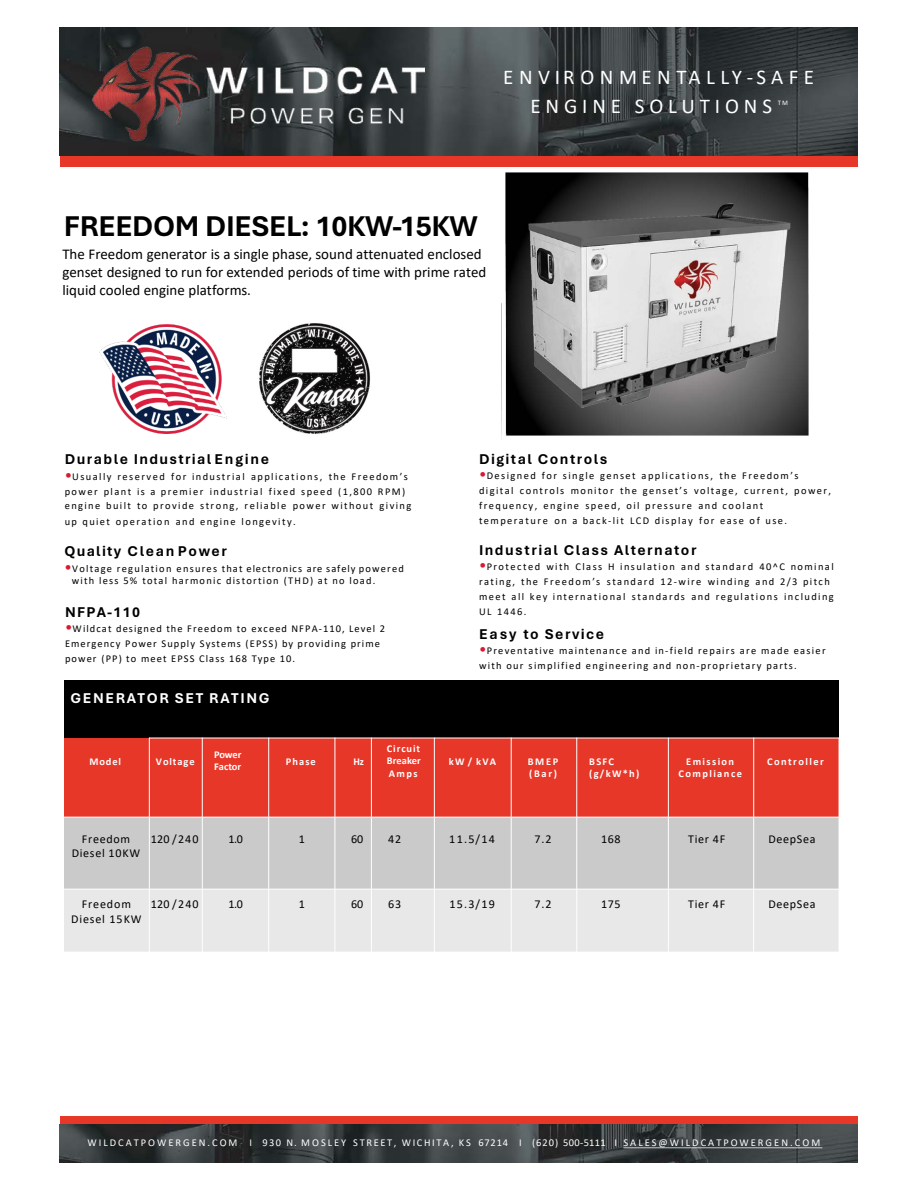
<style>
.page{position:relative;width:918px;height:1188px;background:#fff}
.page>*{position:absolute;margin:0;border:0;box-sizing:border-box;transform-origin:0 0}
.t1{font:700 30px "Aptos";letter-spacing:-.01em;color:#000}
.t2{font:21px/28.5px "Calibri";letter-spacing:.235em;color:#fff}
.t3{font:15px/18px "Calibri";color:#000}
.t4{font:700 15px "Aptos";letter-spacing:.1em;color:#000}
.t5{font:700 15px "Aptos";letter-spacing:.11em;color:#fff}
.t6{font:12px/14.4px "Calibri";letter-spacing:.06em;color:#000;text-align:center}
.t7{font:10.5px/15px "Calibri";letter-spacing:.13em;color:#000}
.t8{font:10.5px/15px "Calibri";letter-spacing:.1em;color:#000}
.t9{font:10.5px "Calibri";letter-spacing:.185em;color:#fff}
.t10{font:700 10.5px/12.6px "Calibri";letter-spacing:.12em;color:#fff}
.t11{font:700 10.5px/12.6px "Calibri";letter-spacing:-.005em;color:#fff}
.t12{font:700 10.5px "Calibri";letter-spacing:.085em;color:#fff}
.t13{font:6.9px "Calibri";color:#fff}
.s1{font-size:15px;color:#da1a31}
</style>
<div class="page">
<div style="left:60px;top:1117px;width:798px;height:25px;background:#e73729"></div>
<img style="left:60px;top:1125px;width:798px;height:37px">
<div style="left:60px;top:156px;width:797px;height:11px;background:#e73729"></div>
<img style="left:60px;top:27px;width:797px;height:129px">
<img style="left:76px;top:45px;width:349px;height:98px">
<svg style="left:623px;top:1147px;width:199px;height:1px"></svg>
<img style="left:505px;top:172px;width:304px;height:264px">
<div style="left:64px;top:681px;width:690px;height:57px;background:#000"></div>
<div style="left:754px;top:681px;width:85px;height:57px;background:#000"></div>
<div style="left:64px;top:738px;width:85px;height:79px;background:#e73729"></div>
<div style="left:149px;top:738px;width:53px;height:79px;background:#e73729"></div>
<div style="left:202px;top:738px;width:67px;height:79px;background:#e73729"></div>
<div style="left:269px;top:738px;width:66px;height:79px;background:#e73729"></div>
<div style="left:335px;top:738px;width:36px;height:79px;background:#e73729"></div>
<div style="left:371px;top:738px;width:63px;height:79px;background:#e73729"></div>
<div style="left:434px;top:738px;width:77px;height:79px;background:#e73729"></div>
<div style="left:511px;top:738px;width:66px;height:79px;background:#e73729"></div>
<div style="left:577px;top:738px;width:91px;height:79px;background:#e73729"></div>
<div style="left:668px;top:738px;width:86px;height:79px;background:#e73729"></div>
<div style="left:754px;top:738px;width:85px;height:79px;background:#e73729"></div>
<div style="left:64px;top:817px;width:85px;height:72px;background:#cacaca"></div>
<div style="left:149px;top:817px;width:53px;height:72px;background:#cacaca"></div>
<div style="left:202px;top:817px;width:67px;height:72px;background:#cacaca"></div>
<div style="left:269px;top:817px;width:66px;height:72px;background:#cacaca"></div>
<div style="left:335px;top:817px;width:36px;height:72px;background:#cacaca"></div>
<div style="left:371px;top:817px;width:63px;height:72px;background:#cacaca"></div>
<div style="left:434px;top:817px;width:77px;height:72px;background:#cacaca"></div>
<div style="left:511px;top:817px;width:66px;height:72px;background:#cacaca"></div>
<div style="left:577px;top:817px;width:91px;height:72px;background:#cacaca"></div>
<div style="left:668px;top:817px;width:86px;height:72px;background:#cacaca"></div>
<div style="left:754px;top:817px;width:85px;height:72px;background:#cacaca"></div>
<div style="left:64px;top:889px;width:85px;height:63px;background:#e8e8e8"></div>
<div style="left:149px;top:889px;width:53px;height:63px;background:#e8e8e8"></div>
<div style="left:202px;top:889px;width:67px;height:63px;background:#e8e8e8"></div>
<div style="left:269px;top:889px;width:66px;height:63px;background:#e8e8e8"></div>
<div style="left:335px;top:889px;width:36px;height:63px;background:#e8e8e8"></div>
<div style="left:371px;top:889px;width:63px;height:63px;background:#e8e8e8"></div>
<div style="left:434px;top:889px;width:77px;height:63px;background:#e8e8e8"></div>
<div style="left:511px;top:889px;width:66px;height:63px;background:#e8e8e8"></div>
<div style="left:577px;top:889px;width:91px;height:63px;background:#e8e8e8"></div>
<div style="left:668px;top:889px;width:86px;height:63px;background:#e8e8e8"></div>
<div style="left:754px;top:889px;width:85px;height:63px;background:#e8e8e8"></div>
<hr style="left:149px;top:738px;width:1px;height:79px;background:#fff">
<hr style="left:149px;top:817px;width:1px;height:136px;background:#fff">
<hr style="left:202px;top:738px;width:1px;height:79px;background:#fff">
<hr style="left:202px;top:817px;width:1px;height:136px;background:#fff">
<hr style="left:268px;top:738px;width:1px;height:79px;background:#fff">
<hr style="left:268px;top:817px;width:1px;height:136px;background:#fff">
<hr style="left:335px;top:738px;width:1px;height:79px;background:#fff">
<hr style="left:335px;top:817px;width:1px;height:136px;background:#fff">
<hr style="left:371px;top:738px;width:1px;height:79px;background:#fff">
<hr style="left:371px;top:817px;width:1px;height:136px;background:#fff">
<hr style="left:434px;top:738px;width:1px;height:79px;background:#fff">
<hr style="left:434px;top:817px;width:1px;height:136px;background:#fff">
<hr style="left:511px;top:738px;width:1px;height:79px;background:#fff">
<hr style="left:511px;top:817px;width:1px;height:136px;background:#fff">
<hr style="left:576px;top:738px;width:1px;height:79px;background:#fff">
<hr style="left:576px;top:817px;width:1px;height:136px;background:#fff">
<hr style="left:668px;top:738px;width:1px;height:215px;background:#fff">
<hr style="left:753px;top:738px;width:1px;height:215px;background:#fff">
<hr style="left:149px;top:738px;width:519px;height:1px;background:#fff">
<hr style="left:668px;top:738px;width:171px;height:1px;background:#fff">
<hr style="left:64px;top:817px;width:604px;height:1px;background:#fff">
<hr style="left:668px;top:817px;width:171px;height:1px;background:#fff">
<hr style="left:64px;top:889px;width:604px;height:1px;background:#fff">
<hr style="left:668px;top:889px;width:171px;height:1px;background:#fff">
<img style="left:99px;top:324px;width:127px;height:110px">
<img style="left:259px;top:323px;width:111px;height:111px">
<h2 class="t2" style="left:530px;top:62px;width:285px;text-indent:-27px">ENVIRONMENTALLY-SAFE<br>ENGINE SOLUTIONS</h2>
<p class="t13" style="left:778px;top:97px;width:12px">TM</p>
<h1 class="t1" style="left:64px;top:206px;width:415px">FREEDOM DIESEL: 10KW-15KW</h1>
<h3 class="t3" style="left:62px;top:244px;width:425px">The Freedom generator is a single phase, sound attenuated enclosed genset designed to run for extended periods of time with prime rated liquid cooled engine platforms.</h3>
<h3 class="t4" style="left:65px;top:449px;width:206px">Durable Industrial Engine</h3>
<p class="t7" style="left:65px;top:468px;width:348px"><span class="s1">•</span>Usually reserved for industrial applications, the Freedom’s power plant is a premier industrial fixed speed (1,800 RPM) engine built to provide strong, reliable power without giving up quiet operation and engine longevity.</p>
<h3 class="t4" style="left:65px;top:541px;width:164px">Quality Clean Power</h3>
<p class="t7" style="left:72px;top:562px;width:334px;line-height:12.6px;text-indent:-7px"><span class="s1">•</span>Voltage regulation ensures that electronics are safely powered with less 5% total harmonic distortion (THD) at no load.</p>
<h3 class="t4" style="left:65px;top:602px;width:77px">NFPA-110</h3>
<p class="t8" style="left:65px;top:621px;width:322px"><span class="s1">•</span>Wildcat designed the Freedom to exceed NFPA-110, Level 2<br>Emergency Power Supply Systems (EPSS) by providing prime power (PP) to meet EPSS Class 168 Type 10.</p>
<h3 class="t5" style="left:70px;top:688px;width:201px">GENERATOR SET RATING</h3>
<p class="t10" style="left:89px;top:755px;width:33px">Model</p>
<p class="t12" style="left:156px;top:754px;width:40px">Voltage</p>
<p class="t11" style="left:214px;top:748px;width:29px">Power<br>Factor</p>
<p class="t10" style="left:286px;top:755px;width:32px">Phase</p>
<p class="t10" style="left:353px;top:755px;width:12px">Hz</p>
<p class="t10" style="left:387px;top:742px;width:36px;text-align:justify">Circuit Breaker Amps</p>
<h3 class="t4" style="left:479px;top:449px;width:130px">Digital Controls</h3>
<p class="t7" style="left:479px;top:468px;width:354px"><span class="s1">•</span>Designed for single genset applications, the Freedom’s digital controls monitor the genset’s voltage, current, power, frequency, engine speed, oil pressure and coolant temperature on a back-lit LCD display for ease of use.</p>
<h3 class="t4" style="left:479px;top:540px;width:219px">Industrial Class Alternator</h3>
<p class="t7" style="left:479px;top:559px;width:356px"><span class="s1">•</span>Protected with Class H insulation and standard 40^C nominal rating, the Freedom’s standard 12-wire winding and 2/3 pitch meet all key international standards and regulations including UL 1446.</p>
<h3 class="t4" style="left:479px;top:624px;width:127px">Easy to Service</h3>
<p class="t7" style="left:479px;top:643px;width:348px"><span class="s1">•</span>Preventative maintenance and in-field repairs are made easier with our simplified engineering and non-proprietary parts.</p>
<p class="t10" style="left:449px;top:755px;width:49px">kW / kVA</p>
<p class="t10" style="left:528px;top:755px;width:32px">BMEP (Bar)</p>
<p class="t10" style="left:589px;top:755px;width:52px">BSFC (g/kW*h)</p>
<p class="t10" style="left:678px;top:755px;width:65px;text-align:center">Emission<br>Compliance</p>
<p class="t10" style="left:767px;top:755px;width:58px">Controller</p>
<p class="t6" style="left:72px;top:831px;width:70px">Freedom<br>Diesel 10KW</p>
<p class="t6" style="left:151px;top:831px;width:49px">120 /240</p>
<p class="t6" style="left:228px;top:831px;width:16px">1.0</p>
<p class="t6" style="left:299px;top:831px;width:8px">1</p>
<p class="t6" style="left:351px;top:831px;width:14px">60</p>
<p class="t6" style="left:388px;top:831px;width:15px">42</p>
<p class="t6" style="left:449px;top:831px;width:47px">11.5/14</p>
<p class="t6" style="left:534px;top:831px;width:19px">7.2</p>
<p class="t6" style="left:601px;top:831px;width:21px">168</p>
<p class="t6" style="left:688px;top:831px;width:39px">Tier 4F</p>
<p class="t6" style="left:768px;top:831px;width:49px">DeepSea</p>
<p class="t6" style="left:71px;top:897px;width:72px">Freedom<br>Diesel 15KW</p>
<p class="t6" style="left:151px;top:897px;width:49px">120 /240</p>
<p class="t6" style="left:228px;top:897px;width:16px">1.0</p>
<p class="t6" style="left:299px;top:897px;width:8px">1</p>
<p class="t6" style="left:351px;top:897px;width:14px">60</p>
<p class="t6" style="left:388px;top:897px;width:15px">63</p>
<p class="t6" style="left:449px;top:897px;width:47px">15.3/19</p>
<p class="t6" style="left:534px;top:897px;width:19px">7.2</p>
<p class="t6" style="left:601px;top:897px;width:21px">175</p>
<p class="t6" style="left:688px;top:897px;width:39px">Tier 4F</p>
<p class="t6" style="left:768px;top:897px;width:49px">DeepSea</p>
<p class="t9" style="left:87px;top:1135px;width:734px">WILDCATPOWERGEN.COM I 930 N. MOSLEY STREET, WICHITA, KS 67214 I (620) 500-5111 I SALES@WILDCATPOWERGEN.COM</p>
</div>
